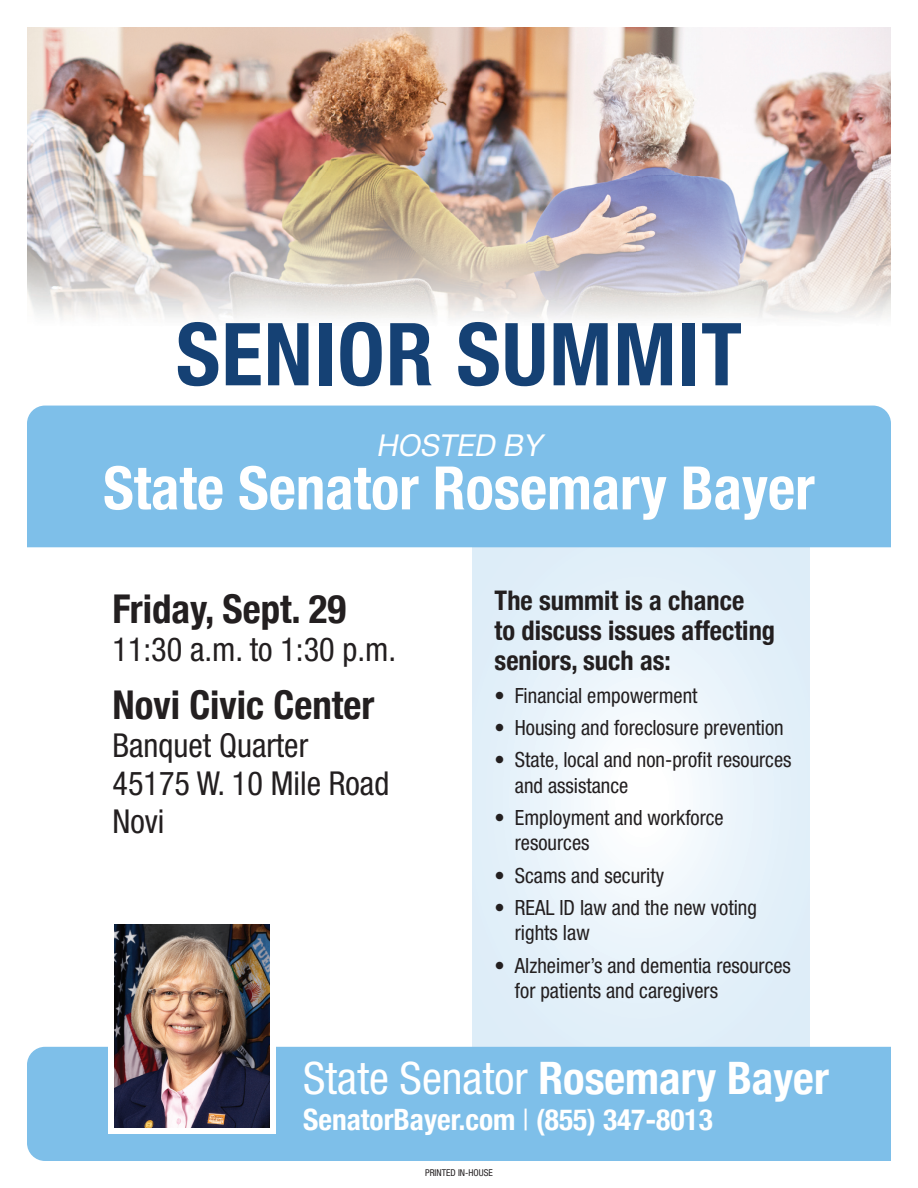
<style>
.page{position:relative;width:918px;height:1188px;background:#fff}
.page>*{position:absolute;margin:0;border:0;box-sizing:border-box;transform-origin:0 0}
.t1{font:700 condensed 87px "Helvetica Neue";letter-spacing:.015em;color:#154174}
.t2{font:700 condensed 60px "Helvetica Neue";color:#fff}
.t3{font:700 condensed 44.7px "Helvetica Neue";color:#fff}
.t4{font:700 condensed 39.75px "Helvetica Neue";color:#231f20}
.t5{font:italic condensed 33px/38px "Helvetica Neue 57";color:#231f20}
.t6{font:italic 30px "Helvetica Neue";color:#fff}
.t7{font:700 condensed 29.4px "Helvetica Neue";color:#fff}
.t8{font:700 condensed 27px/30px "Helvetica Neue";color:#231f20}
.t9{font:italic condensed 21px/25.5px "Helvetica Neue 57";color:#231f20}
.t10{font:italic condensed 9.45px "Helvetica Neue 57";color:#231f20}
.s1{font-family:"Helvetica Neue 57";font-weight:400;font-style:italic}
</style>
<div class="page">
<svg style="left:473px;top:547px;width:337px;height:500px"></svg>
<div style="left:27px;top:1047px;width:864px;height:114px;background:#7ebfe9"></div>
<img style="left:115px;top:925px;width:154px;height:202px">
<div style="left:108px;top:918px;width:168px;height:216px;border:6px solid #fff"></div>
<img style="left:27px;top:27px;width:864px;height:292px">
<div style="left:27px;top:406px;width:864px;height:141px;background:#7ebfe9"></div>
<h1 class="t1" style="left:176px;top:282px;width:568px">SENIOR SUMMIT</h1>
<h3 class="t6" style="left:376px;top:423px;width:175px">HOSTED BY</h3>
<h2 class="t2" style="left:103px;top:438px;width:713px">State Senator Rosemary Bayer</h2>
<h3 class="t4" style="left:112px;top:576px;width:235px">Friday, Sept. 29</h3>
<h3 class="t5" style="left:112px;top:630px;width:285px">11:30 a.m. to 1:30 p.m.</h3>
<h3 class="t4" style="left:112px;top:672px;width:263px">Novi Civic Center</h3>
<h3 class="t5" style="left:112px;top:726px;width:278px">Banquet Quarter<br>45175 W. 10 Mile Road<br>Novi</h3>
<p class="t8" style="left:495px;top:584px;width:282px">The summit is a chance<br>to discuss issues affecting seniors, such as:</p>
<p class="t9" style="left:495px;top:682px;width:204px">• Financial empowerment</p>
<p class="t9" style="left:495px;top:715px;width:291px">• Housing and foreclosure prevention</p>
<p class="t9" style="left:515px;top:747px;width:278px;text-indent:-20px">• State, local and non-profit resources and assistance</p>
<p class="t9" style="left:515px;top:805px;width:210px;text-indent:-20px">• Employment and workforce resources</p>
<p class="t9" style="left:495px;top:862px;width:171px">• Scams and security</p>
<p class="t9" style="left:515px;top:895px;width:244px;text-indent:-20px">• REAL ID law and the new voting rights law</p>
<p class="t9" style="left:515px;top:952px;width:278px;text-indent:-20px">• Alzheimer’s and dementia resources for patients and caregivers</p>
<h3 class="t3" style="left:303px;top:1041px;width:527px"><span class="s1">State Senator</span> Rosemary Bayer</h3>
<h3 class="t7" style="left:303px;top:1095px;width:411px">SenatorBayer.com <span class="s1">|</span> (855) 347-8013</h3>
<p class="t10" style="left:425px;top:1167px;width:69px">PRINTED IN-HOUSE</p>
</div>
